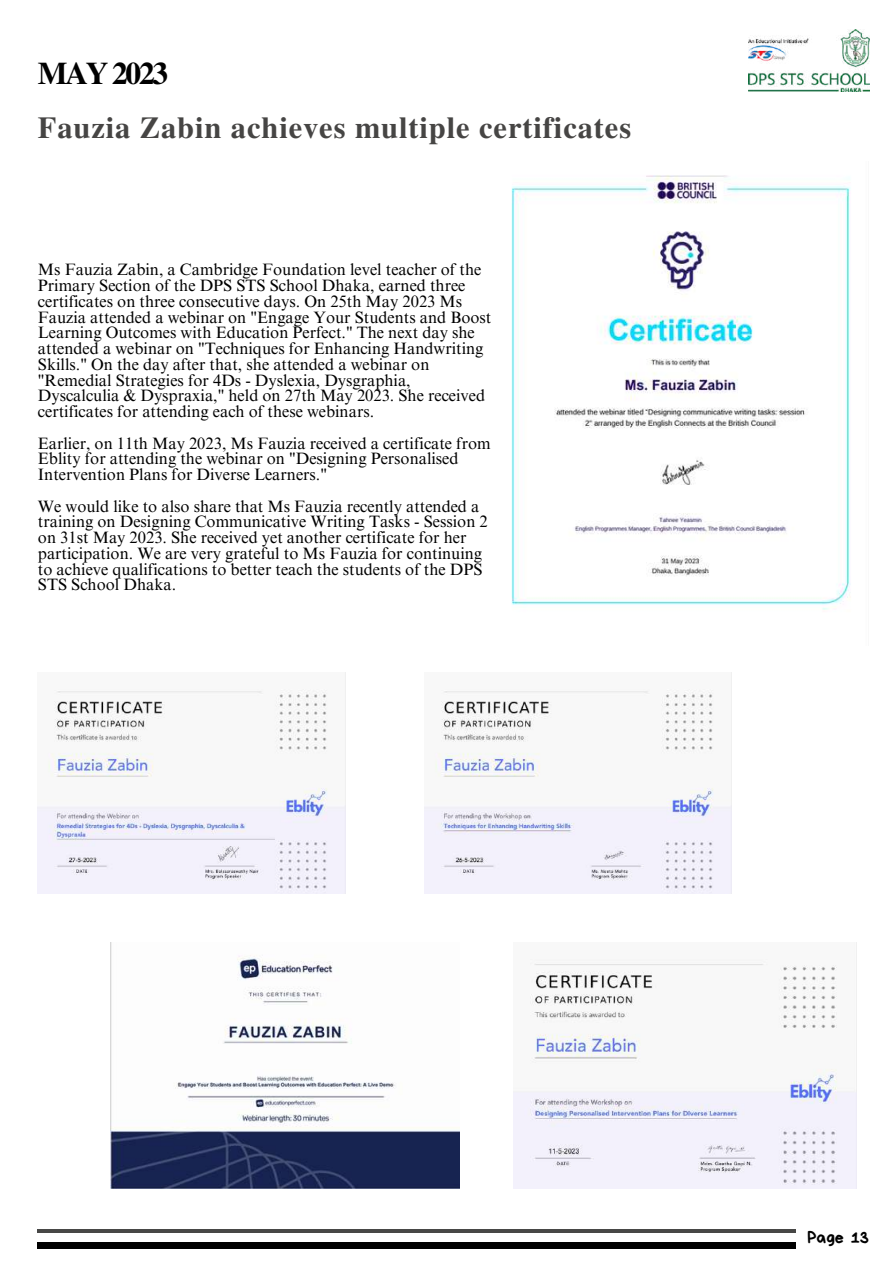
<style>
.page{position:relative;width:893px;height:1264px;background:#fff}
.page>*{position:absolute;margin:0;border:0;box-sizing:border-box;transform-origin:0 0}
.t1{font:700 31.5px "Te X Gyre Termes";letter-spacing:-.07em;color:#000}
.t2{font:700 30.45px "Te X Gyre Termes";letter-spacing:.03em;color:#464544}
.t3{font:18px "Bryndan Write";color:#000}
.t4{font:16.5px/15.8px "Times NRMT Pro";color:#000}
</style>
<div class="page">
<div style="left:38px;top:1241px;width:758px;height:7px;background:#000"></div>
<hr style="left:38px;top:1229px;width:758px;height:3px;background:#474746">
<img style="left:748px;top:29px;width:121px;height:62px">
<img style="left:38px;top:689px;width:307px;height:204px">
<img style="left:424px;top:689px;width:307px;height:204px">
<img style="left:110px;top:942px;width:350px;height:246px">
<img style="left:511px;top:175px;width:340px;height:435px">
<img style="left:513px;top:963px;width:343px;height:225px">
<h1 class="t1" style="left:38px;top:49px;width:132px">MAY 2023</h1>
<h2 class="t2" style="left:38px;top:104px;width:594px">Fauzia Zabin achieves multiple certificates</h2>
<p class="t4" style="left:38px;top:264px;width:455px">Ms Fauzia Zabin, a Cambridge Foundation level teacher of the Primary Section of the DPS STS School Dhaka, earned three certificates on three consecutive days. On 25th May 2023 Ms Fauzia attended a webinar on "Engage Your Students and Boost Learning Outcomes with Education Perfect." The next day she attended a webinar on "Techniques for Enhancing Handwriting Skills." On the day after that, she attended a webinar on "Remedial Strategies for 4Ds - Dyslexia, Dysgraphia, Dyscalculia &amp; Dyspraxia," held on 27th May 2023. She received certificates for attending each of these webinars.</p>
<p class="t4" style="left:38px;top:437px;width:454px">Earlier, on 11th May 2023, Ms Fauzia received a certificate from<br>Eblity for attending the webinar on "Designing Personalised<br>Intervention Plans for Diverse Learners."</p>
<p class="t4" style="left:38px;top:500px;width:451px">We would like to also share that Ms Fauzia recently attended a training on Designing Communicative Writing Tasks - Session 2 on 31st May 2023. She received yet another certificate for her participation. We are very grateful to Ms Fauzia for continuing to achieve qualifications to better teach the students of the DPS STS School Dhaka.</p>
<p class="t3" style="left:807px;top:1228px;width:63px">Page 13</p>
</div>
